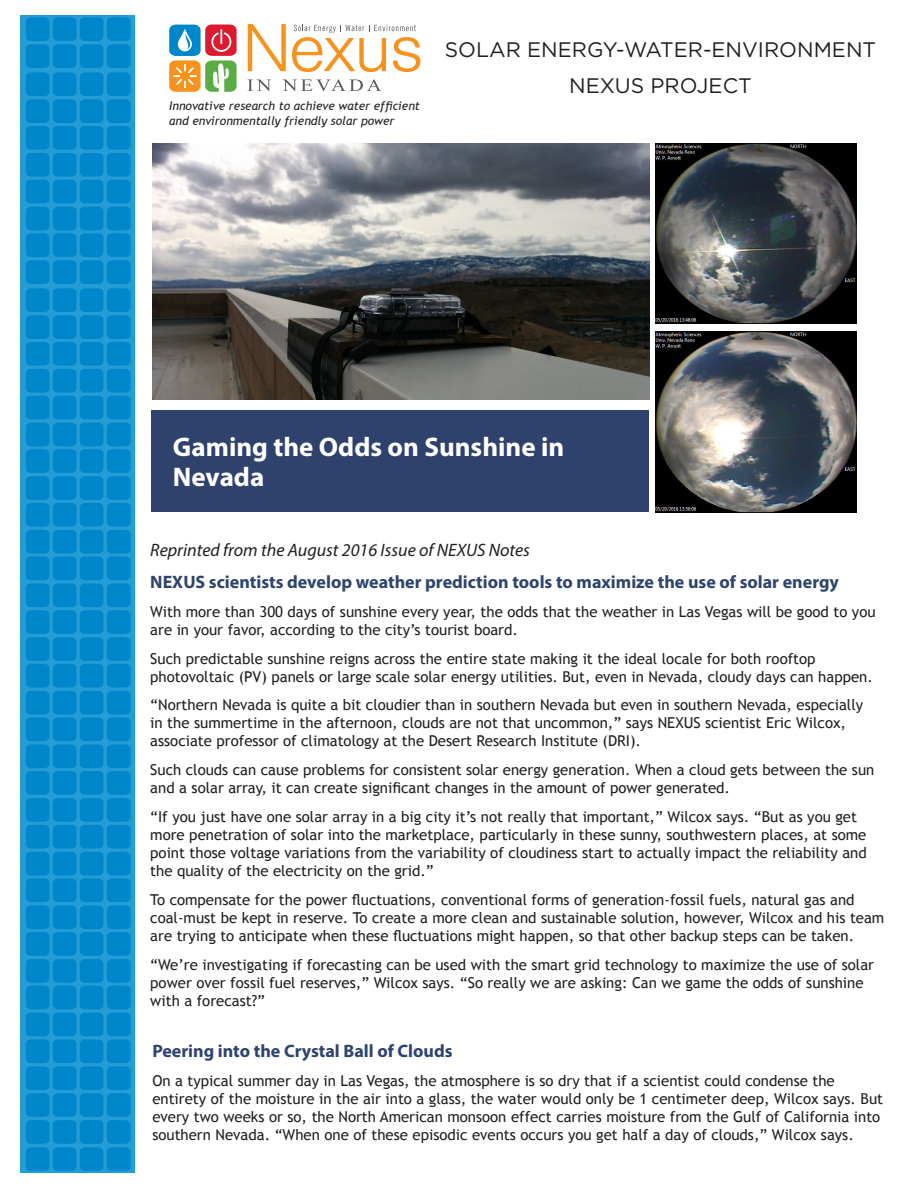
<style>
.page{position:relative;width:918px;height:1188px;background:#fff}
.page>*{position:absolute;margin:0;border:0;box-sizing:border-box;transform-origin:0 0}
.t1{font:700 27px/30px "Myriad Pro";color:#fff}
.t2{font:21px "Gotham";color:#231f20}
.t3{font:700 18px "Myriad Pro";color:#2e436d}
.t4{font:italic 18px "Myriad Pro";color:#231f20}
.t5{font:15px/18px "Trebuchet MS";color:#231f20}
.t6{font:italic 12px/14.4px "Trebuchet MS";color:#231f20}
</style>
<div class="page">
<div style="left:21px;top:15px;width:114px;height:1158px;background:linear-gradient(to right,#249cd5,#249cd5)"></div>
<svg style="left:26px;top:17px;width:104px;height:1154px;background:#088bcc"></svg>
<svg style="left:248px;top:24px;width:38px;height:47px"></svg>
<svg style="left:247px;top:79px;width:24px;height:12px"></svg>
<svg style="left:282px;top:79px;width:99px;height:12px"></svg>
<svg style="left:292px;top:25px;width:128px;height:47px"></svg>
<svg style="left:169px;top:25px;width:68px;height:67px"></svg>
<img style="left:656px;top:144px;width:200px;height:180px">
<img style="left:152px;top:144px;width:497px;height:256px">
<div style="left:151px;top:410px;width:498px;height:102px;background:#2f426d"></div>
<img style="left:656px;top:332px;width:200px;height:180px">
<p class="t6" style="left:169px;top:99px;width:252px">Innovative research to achieve water efficient and environmentally friendly solar power</p>
<p class="t2" style="left:445px;top:36px;width:433px">SOLAR ENERGY-WATER-ENVIRONMENT</p>
<p class="t2" style="left:569px;top:72px;width:184px">NEXUS PROJECT</p>
<p class="t1" style="left:173px;top:431px;width:393px">Gaming the Odds on Sunshine in<br>Nevada</p>
<p class="t4" style="left:150px;top:539px;width:381px">Reprinted from the August 2016 Issue of NEXUS Notes</p>
<p class="t3" style="left:150px;top:570px;width:690px">NEXUS scientists develop weather prediction tools to maximize the use of solar energy</p>
<p class="t5" style="left:150px;top:603px;width:727px">With more than 300 days of sunshine every year, the odds that the weather in Las Vegas will be good to you are in your favor, according to the city’s tourist board.</p>
<p class="t5" style="left:150px;top:650px;width:724px">Such predictable sunshine reigns across the entire state making it the ideal locale for both rooftop photovoltaic (PV) panels or large scale solar energy utilities. But, even in Nevada, cloudy days can happen.</p>
<p class="t5" style="left:150px;top:696px;width:714px">“Northern Nevada is quite a bit cloudier than in southern Nevada but even in southern Nevada, especially in the summertime in the afternoon, clouds are not that uncommon,” says NEXUS scientist Eric Wilcox, associate professor of climatology at the Desert Research Institute (DRI).</p>
<p class="t5" style="left:150px;top:761px;width:726px">Such clouds can cause problems for consistent solar energy generation. When a cloud gets between the sun and a solar array, it can create significant changes in the amount of power generated.</p>
<p class="t5" style="left:150px;top:808px;width:718px">“If you just have one solar array in a big city it’s not really that important,” Wilcox says. “But as you get more penetration of solar into the marketplace, particularly in these sunny, southwestern places, at some point those voltage variations from the variability of cloudiness start to actually impact the reliability and the quality of the electricity on the grid.”</p>
<p class="t5" style="left:150px;top:891px;width:736px">To compensate for the power fluctuations, conventional forms of generation-fossil fuels, natural gas and coal-must be kept in reserve. To create a more clean and sustainable solution, however, Wilcox and his team are trying to anticipate when these fluctuations might happen, so that other backup steps can be taken.</p>
<p class="t5" style="left:150px;top:956px;width:725px">“We’re investigating if forecasting can be used with the smart grid technology to maximize the use of solar power over fossil fuel reserves,” Wilcox says. “So really we are asking: Can we game the odds of sunshine with a forecast?”</p>
<p class="t3" style="left:152px;top:1039px;width:302px">Peering into the Crystal Ball of Clouds</p>
<p class="t5" style="left:152px;top:1071px;width:732px">On a typical summer day in Las Vegas, the atmosphere is so dry that if a scientist could condense the entirety of the moisture in the air into a glass, the water would only be 1 centimeter deep, Wilcox says. But every two weeks or so, the North American monsoon effect carries moisture from the Gulf of California into southern Nevada. “When one of these episodic events occurs you get half a day of clouds,” Wilcox says.</p>
</div>
